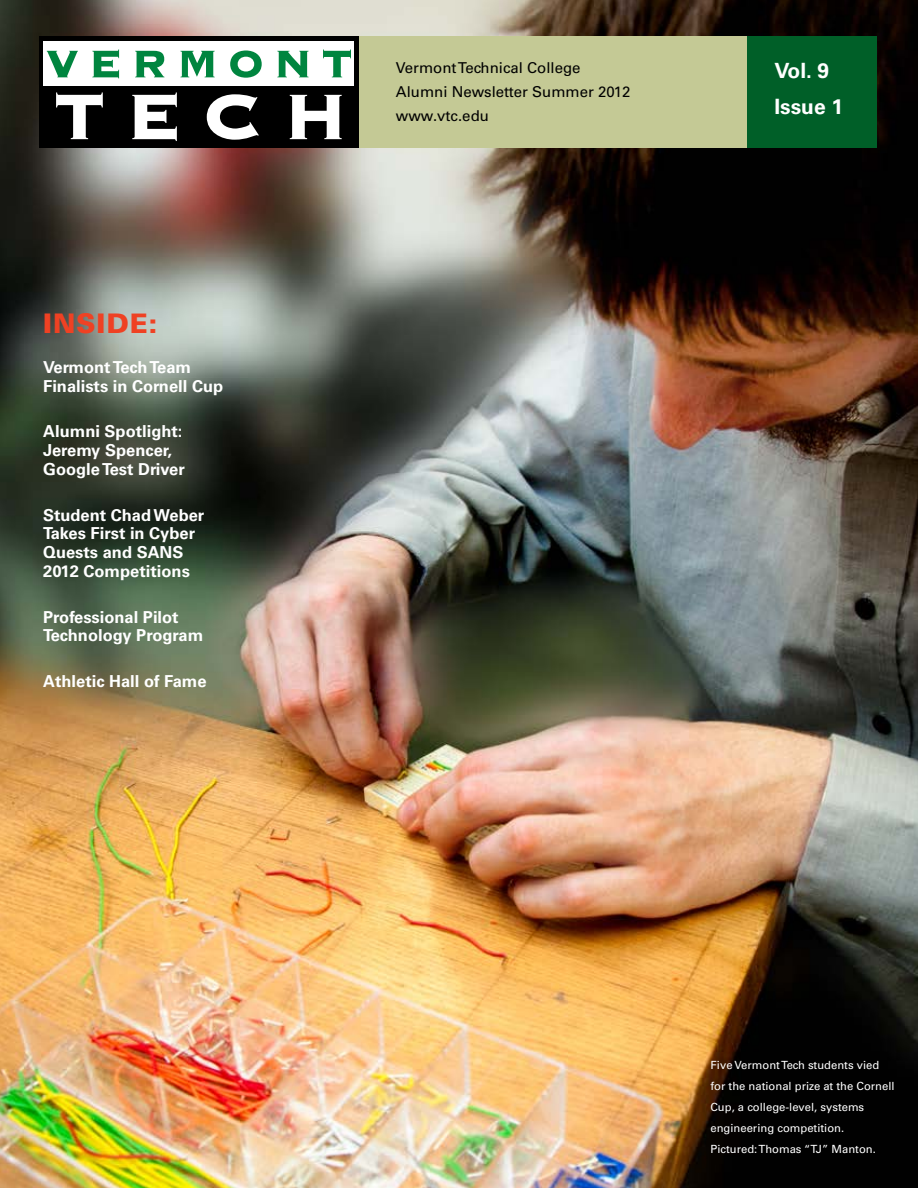
<style>
.page{position:relative;width:918px;height:1188px;background:#fff}
.page>*{position:absolute;margin:0;border:0;box-sizing:border-box;transform-origin:0 0}
.t1{font:900 27px "Univers LT Std";letter-spacing:.03em;color:#ef4123}
.t2{font:700 21px/36px "Univers LT Std";color:#fff}
.t3{font:700 16.5px/18.8px "Univers LT Std";color:#fff}
.t4{font:15px/24px "Univers LT Std";color:#000}
.t5{font:11.25px/21px "Univers LT Std";color:#fff}
</style>
<div class="page">
<img style="left:0;top:0;width:918px;height:1188px">
<div style="left:357px;top:37px;width:390px;height:111px;background:#c4c995"></div>
<div style="left:747px;top:37px;width:130px;height:111px;background:#005f28"></div>
<div style="left:39px;top:37px;width:320px;height:111px;background:#000"></div>
<div style="left:43px;top:41px;width:311px;height:45px;background:#fff"></div>
<svg style="left:47px;top:51px;width:31px;height:26px"></svg>
<svg style="left:92px;top:49px;width:27px;height:29px"></svg>
<svg style="left:135px;top:51px;width:29px;height:26px"></svg>
<svg style="left:180px;top:51px;width:35px;height:26px"></svg>
<svg style="left:230px;top:51px;width:32px;height:27px"></svg>
<svg style="left:277px;top:51px;width:32px;height:26px"></svg>
<svg style="left:323px;top:49px;width:28px;height:28px"></svg>
<svg style="left:56px;top:92px;width:47px;height:47px"></svg>
<svg style="left:132px;top:92px;width:45px;height:49px"></svg>
<svg style="left:207px;top:94px;width:52px;height:46px"></svg>
<svg style="left:290px;top:95px;width:52px;height:44px"></svg>
<h1 class="t1" style="left:43px;top:313px;width:116px">INSIDE:</h1>
<p class="t3" style="left:43px;top:359px;width:181px">Vermont Tech Team<br>Finalists in Cornell Cup</p>
<p class="t3" style="left:43px;top:423px;width:143px">Alumni Spotlight:<br>Jeremy Spencer,<br>Google Test Driver</p>
<p class="t3" style="left:43px;top:507px;width:163px">Student Chad Weber<br>Takes First in Cyber<br>Quests and SANS<br>2012 Competitions</p>
<p class="t3" style="left:43px;top:609px;width:162px">Professional Pilot<br>Technology Program</p>
<p class="t3" style="left:43px;top:673px;width:165px">Athletic Hall of Fame</p>
<p class="t4" style="left:396px;top:57px;width:236px">Vermont Technical College<br>Alumni Newsletter Summer 2012 www.vtc.edu</p>
<p class="t2" style="left:774px;top:54px;width:70px">Vol. 9<br>Issue 1</p>
<p class="t5" style="left:710px;top:1055px;width:186px">Five Vermont Tech students vied for the national prize at the Cornell<br>Cup, a college-level, systems engineering competition.<br>Pictured: Thomas “TJ” Manton.</p>
</div>
